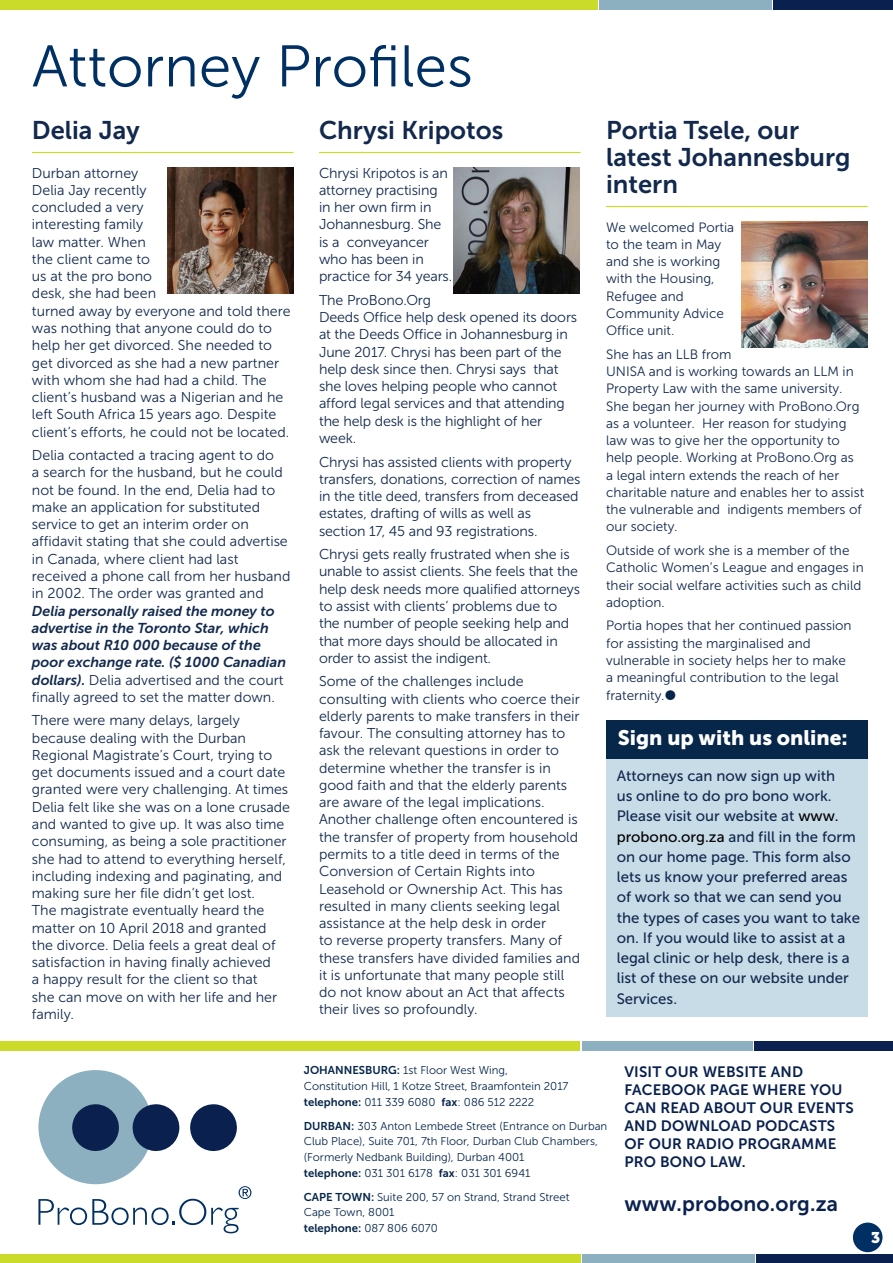
<style>
.page{position:relative;width:893px;height:1263px;background:#fff}
.page>*{position:absolute;margin:0;border:0;box-sizing:border-box;transform-origin:0 0}
.t1{font:58.5px "Museo Sans 300";color:#003063}
.t2{font:25.5px/27px "Museo Sans 700";color:#12294d}
.t3{font:21px "Museo Sans 700";letter-spacing:.01em;color:#0a214f}
.t4{font:20.85px "Museo Sans 900";color:#fff}
.t5{font:15.45px "Museo 900";color:#fff}
.t6{font:15px/20.2px "Museo Sans 500";color:#12294d}
.t7{font:15px/18px "Museo Sans 700";letter-spacing:.01em;color:#0a214f}
.t8{font:14.25px/17.2px "Museo Sans 300";color:#12294d}
.t9{font:italic 14.25px/17.2px "Museo Sans 700";color:#12294d}
.t10{font:13.5px/17.2px "Museo Sans 300";color:#12294d}
.t11{font:11.4px/15.6px "Museo Sans 300";color:#06264a}
.t12{font:11.4px "Museo Sans 700";color:#06264a}
.s1{font-family:"Museo Sans 700";font-style:italic}
.s2{color:#000}
.s3{font-family:"Museo Sans 700"}
.s4{font-family:"Museo Sans 300"}
</style>
<div class="page">
<hr style="left:32px;top:152px;width:261px;height:1px;background:#cadb2a">
<hr style="left:319px;top:152px;width:262px;height:1px;background:#cadb2a">
<hr style="left:606px;top:206px;width:262px;height:1px;background:#cadb2a">
<div style="left:0;top:1254px;width:580px;height:9px;background:#cadb2a"></div>
<div style="left:757px;top:1254px;width:136px;height:9px;background:#0a214f"></div>
<div style="left:583px;top:1254px;width:172px;height:9px;background:#8cb0bf"></div>
<div style="left:0;top:0;width:597px;height:9px;background:#cadb2a"></div>
<div style="left:774px;top:0;width:119px;height:9px;background:#0a214f"></div>
<div style="left:600px;top:0;width:172px;height:9px;background:#8cb0bf"></div>
<div style="left:853px;top:1222px;width:29px;height:30px;background:#003063;border-radius:50%"></div>
<div style="left:38px;top:1070px;width:115px;height:114px;background:#8cb0bf;border-radius:50%"></div>
<svg style="left:190px;top:1104px;width:47px;height:47px"></svg>
<svg style="left:132px;top:1103px;width:48px;height:49px"></svg>
<svg style="left:72px;top:1104px;width:47px;height:47px"></svg>
<div style="left:0;top:1041px;width:580px;height:9px;background:#cadb2a"></div>
<div style="left:755px;top:1041px;width:138px;height:9px;background:#0a214f"></div>
<div style="left:582px;top:1041px;width:170px;height:9px;background:#8cb0bf"></div>
<svg style="left:38px;top:1186px;width:213px;height:47px"></svg>
<div style="left:606px;top:759px;width:262px;height:257px;background:#c8dce8"></div>
<div style="left:606px;top:720px;width:262px;height:39px;background:#06264a"></div>
<img style="left:167px;top:167px;width:126px;height:126px">
<img style="left:454px;top:167px;width:126px;height:126px">
<img style="left:741px;top:221px;width:127px;height:126px">
<h1 class="t1" style="left:32px;top:35px;width:442px">Attorney Profiles</h1>
<h2 class="t2" style="left:32px;top:117px;width:109px">Delia Jay</h2>
<p class="t8" style="left:32px;top:164px;width:260px">Durban attorney<br>Delia Jay recently<br>concluded a very<br>interesting family<br>law matter. When<br>the client came to<br>us at the pro bono<br>desk, she had been<br>turned away by everyone and told there was nothing that anyone could do to help her get divorced. She needed to get divorced as she had a new partner with whom she had had a child. The client’s husband was a Nigerian and he left South Africa 15 years ago. Despite client’s efforts, he could not be located.</p>
<p class="t8" style="left:32px;top:447px;width:260px">Delia contacted a tracing agent to do<br>a search for the husband, but he could not be found. In the end, Delia had to make an application for substituted service to get an interim order on affidavit stating that she could advertise in Canada, where client had last received a phone call from her husband in 2002. The order was granted and</p>
<p class="t9" style="left:32px;top:602px;width:256px">Delia personally raised the money to advertise in the Toronto Star, which was about R10 000 because of the poor exchange rate. ($ 1000 Canadian</p>
<p class="t8" style="left:32px;top:671px;width:253px"><span class="s1">dollars).</span> Delia advertised and the court finally agreed to set the matter down.</p>
<p class="t8" style="left:32px;top:712px;width:260px">There were many delays, largely because dealing with the Durban Regional Magistrate’s Court, trying to get documents issued and a court date granted were very challenging. At times Delia felt like she was on a lone crusade and wanted to give up. It was also time consuming, as being a sole practitioner she had to attend to everything herself, including indexing and paginating, and making sure her file didn’t get lost.<br>The magistrate eventually heard the matter on 10 April 2018 and granted the divorce. Delia feels a great deal of satisfaction in having finally achieved<br>a happy result for the client so that<br>she can move on with her life and her family.</p>
<h2 class="t2" style="left:319px;top:117px;width:186px">Chrysi Kripotos</h2>
<p class="t8" style="left:319px;top:164px;width:135px">Chrysi Kripotos is an attorney practising in her own firm in<br>Johannesburg. She is a conveyancer who has been in practice for 34 years.</p>
<p class="t8" style="left:319px;top:291px;width:260px">The ProBono.Org<br>Deeds Office help desk opened its doors at the Deeds Office in Johannesburg in<br>June 2017. Chrysi has been part of the help desk since then. Chrysi says that she loves helping people who cannot afford legal services and that attending the help desk is the highlight of her week.</p>
<p class="t8" style="left:319px;top:453px;width:263px">Chrysi has assisted clients with property transfers, donations, correction of names in the title deed, transfers from deceased estates, drafting of wills as well as section 17, 45 and 93 registrations.</p>
<p class="t8" style="left:319px;top:546px;width:263px">Chrysi gets really frustrated when she is unable to assist clients. She feels that the help desk needs more qualified attorneys to assist with clients’ problems due to the number of people seeking help and that more days should be allocated in order to assist the indigent.</p>
<p class="t8" style="left:319px;top:673px;width:263px">Some of the challenges include consulting with clients who coerce their elderly parents to make transfers in their favour. The consulting attorney has to ask the relevant questions in order to determine whether the transfer is in good faith and that the elderly parents are aware of the legal implications.<br>Another challenge often encountered is the transfer of property from household permits to a title deed in terms of the Conversion of Certain Rights into Leasehold or Ownership Act. This has resulted in many clients seeking legal assistance at the help desk in order<br>to reverse property transfers. Many of these transfers have divided families and it is unfortunate that many people still do not know about an Act that affects their lives so profoundly.</p>
<h2 class="t2" style="left:606px;top:117px;width:246px">Portia Tsele, our latest Johannesburg intern</h2>
<p class="t10" style="left:606px;top:218px;width:130px">We welcomed Portia to the team in May and she is working with the Housing,<br>Refugee and<br>Community Advice<br>Office unit.</p>
<p class="t10" style="left:606px;top:346px;width:260px">She has an LLB from<br>UNISA and is working towards an LLM in Property Law with the same university.<br>She began her journey with ProBono.Org as a volunteer. Her reason for studying law was to give her the opportunity to help people. Working at ProBono.Org as<br>a legal intern extends the reach of her charitable nature and enables her to assist the vulnerable and indigents members of our society.</p>
<p class="t10" style="left:606px;top:542px;width:259px">Outside of work she is a member of the<br>Catholic Women’s League and engages in their social welfare activities such as child adoption.</p>
<p class="t10" style="left:606px;top:617px;width:247px">Portia hopes that her continued passion for assisting the marginalised and vulnerable in society helps her to make a meaningful contribution to the legal fraternity.</p>
<h3 class="t4" style="left:618px;top:725px;width:232px">Sign up with us online:</h3>
<p class="t6" style="left:617px;top:766px;width:245px">Attorneys can now sign up with<br>us online to do pro bono work.<br>Please visit our website at <span class="s2">www. probono.org.za</span> and fill in the form on our home page. This form also lets us know your preferred areas of work so that we can send you the types of cases you want to take on. If you would like to assist at a legal clinic or help desk, there is a list of these on our website under<br>Services.</p>
<p class="t11" style="left:304px;top:1063px;width:266px"><span class="s3">JOHANNESBURG:</span> 1st Floor West Wing,<br>Constitution Hill, 1 Kotze Street, Braamfontein 2017 <span class="s3">telephone:</span> 011 339 6080 <span class="s3">fax</span>: 086 512 2222</p>
<p class="t11" style="left:304px;top:1118px;width:305px"><span class="s3">DURBAN:</span> 303 Anton Lembede Street (Entrance on Durban Club Place), Suite 701, 7th Floor, Durban Club Chambers, (Formerly Nedbank Building), Durban 4001<br><span class="s3">telephone:</span> 031 301 6178 <span class="s3">fax</span>: 031 301 6941</p>
<p class="t11" style="left:304px;top:1189px;width:267px"><span class="s3">CAPE TOWN:</span> Suite 200, 57 on Strand, Strand Street<br>Cape Town, 8001</p>
<p class="t12" style="left:304px;top:1221px;width:136px">telephone: <span class="s4">087 806 6070</span></p>
<p class="t7" style="left:624px;top:1063px;width:231px">VISIT OUR WEBSITE AND<br>FACEBOOK PAGE WHERE YOU<br>CAN READ ABOUT OUR EVENTS<br>AND DOWNLOAD PODCASTS<br>OF OUR RADIO PROGRAMME<br>PRO BONO LAW.</p>
<h3 class="t3" style="left:624px;top:1192px;width:215px">www.probono.org.za</h3>
<p class="t5" style="left:871px;top:1228px;width:10px">3</p>
</div>
